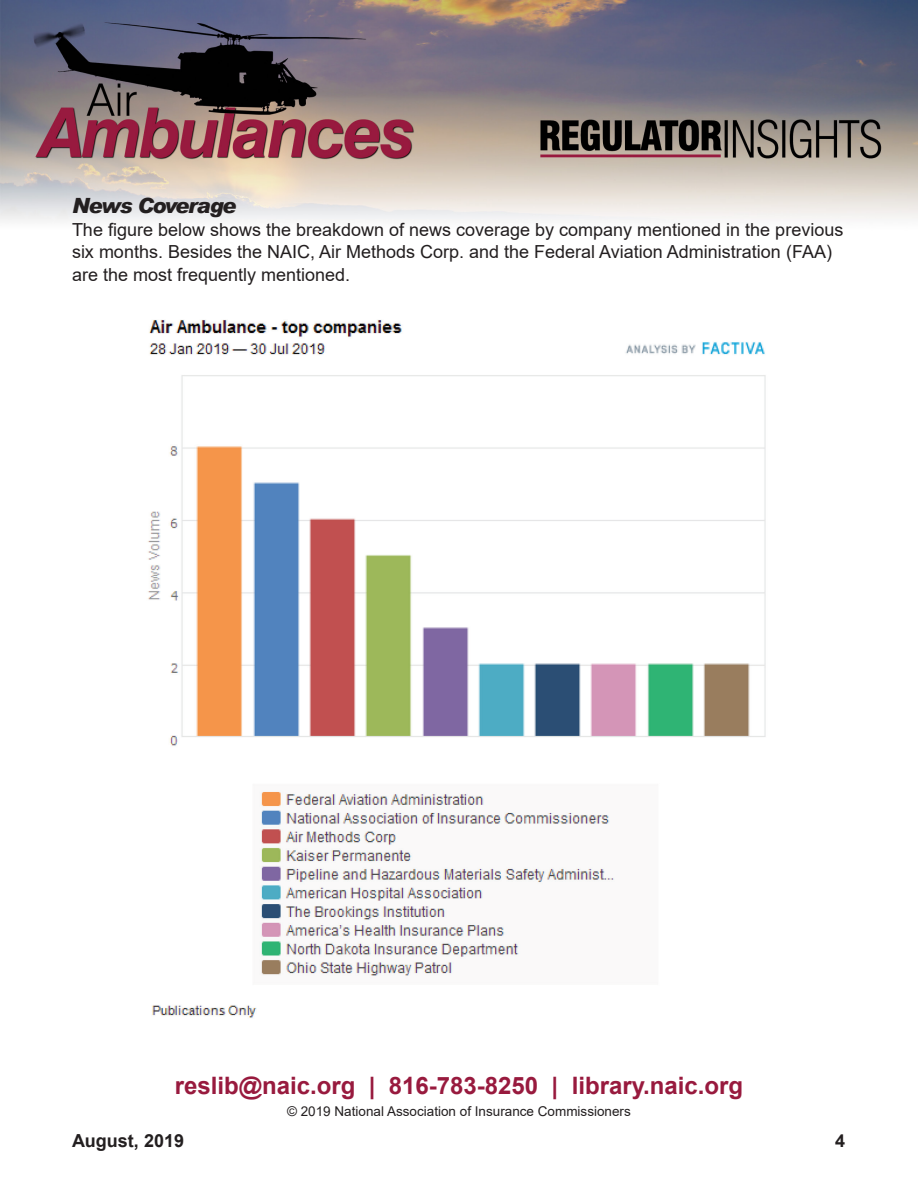
<style>
.page{position:relative;width:918px;height:1188px;background:#fff}
.page>*{position:absolute;margin:0;border:0;box-sizing:border-box;transform-origin:0 0}
.t1{font:700 24px "Arial";color:#981a3e}
.Headers{font:italic 900 21px "Arial";letter-spacing:-.055em;color:#231f20}
.Body{font:18px/22.5px "Arial";color:#231f20}
.t2{font:700 18px "Arial";color:#231f20}
.t3{font:13.5px "Arial";color:#231f20}
</style>
<div class="page">
<img style="left:0;top:0;width:918px;height:221px">
<img style="left:147px;top:320px;width:619px;height:698px">
<p class="Headers" style="left:72px;top:193px;width:166px">News Coverage</p>
<p class="Body" style="left:72px;top:218px;width:773px">The figure below shows the breakdown of news coverage by company mentioned in the previous six months. Besides the NAIC, Air Methods Corp. and the Federal Aviation Administration (FAA) are the most frequently mentioned.</p>
<h1 class="t1" style="left:175px;top:1068px;width:570px">reslib@naic.org | 816-783-8250 | library.naic.org</h1>
<p class="t3" style="left:287px;top:1102px;width:345px">© 2019 National Association of Insurance Commissioners</p>
<p class="t2" style="left:72px;top:1128px;width:114px">August, 2019</p>
<p class="t2" style="left:835px;top:1128px;width:12px">4</p>
</div>
